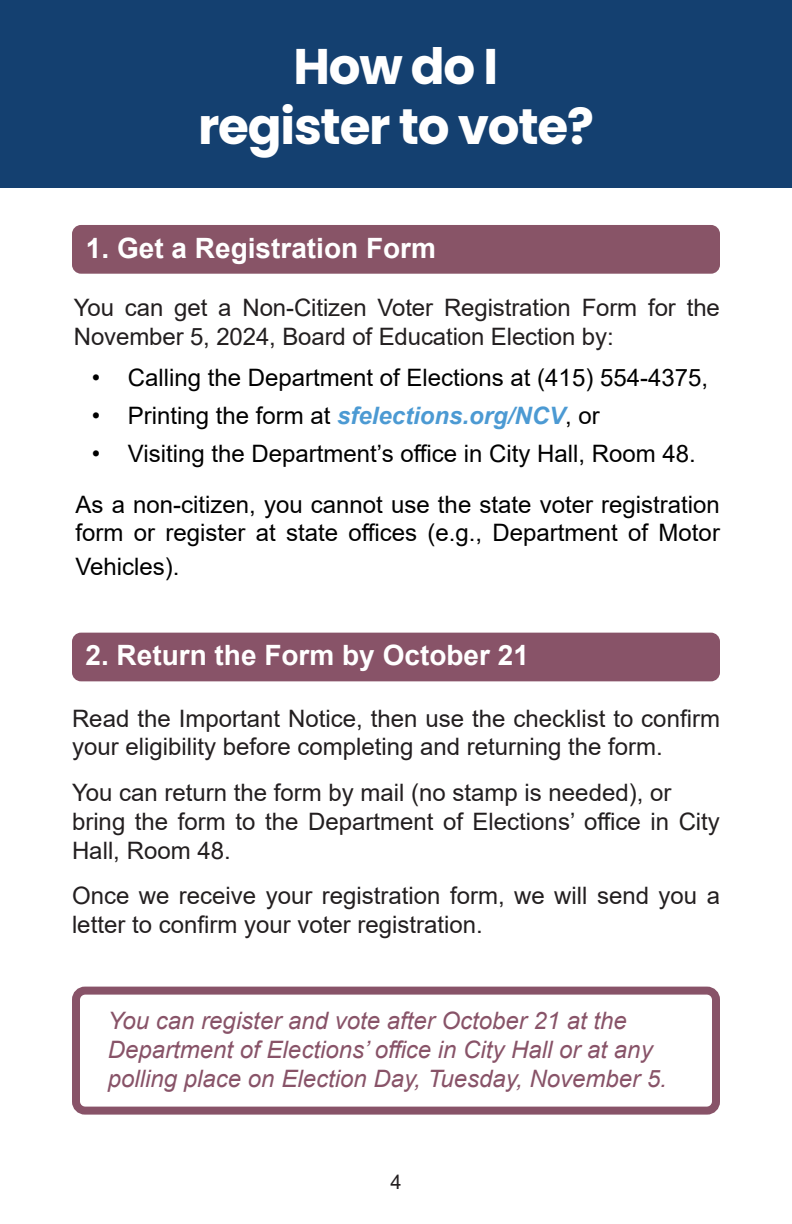
<style>
.page{position:relative;width:792px;height:1224px;background:#fff}
.page>*{position:absolute;margin:0;border:0;box-sizing:border-box;transform-origin:0 0}
.t1{font:700 50px/60px "Poppins";letter-spacing:-.025em;color:#fff;text-align:center}
.t2{font:700 28px "Arial";color:#fff}
.t3{font:24px/28.8px "Arial";color:#231f20}
.t4{font:24px/28.8px "Arial";color:#000}
.t5{font:italic 24px/28.8px "Arial";color:#885368}
.t6{font:20px "Arial";color:#231f20}
.s1{font-weight:700;font-style:italic;color:#4c9ad3}
</style>
<div class="page">
<div style="left:0;top:0;width:792px;height:187px;background:#144070"></div>
<div style="left:72px;top:225px;width:648px;height:49px;background:#885467;border-radius:9px"></div>
<div style="left:72px;top:633px;width:648px;height:48px;background:#885368;border-radius:9px"></div>
<div style="left:72px;top:987px;width:648px;height:128px;border:8px solid #885368;border-radius:9px"></div>
<p class="t1" style="left:198px;top:37px;width:397px">How do I register to vote?</p>
<p class="t2" style="left:86px;top:229px;width:352px">1. Get a Registration Form</p>
<p class="t3" style="left:74px;top:293px;width:648px">You can get a Non-Citizen Voter Registration Form for the<br>November 5, 2024, Board of Education Election by:</p>
<p class="t4" style="left:92px;top:363px;width:618px">• Calling the Department of Elections at (415) 554-4375,</p>
<p class="t4" style="left:92px;top:401px;width:510px">• Printing the form at <span class="s1">sfelections.org/NCV</span>, or</p>
<p class="t4" style="left:92px;top:439px;width:606px">• Visiting the Department’s office in City Hall, Room 48.</p>
<p class="t4" style="left:75px;top:490px;width:646px">As a non-citizen, you cannot use the state voter registration form or register at state offices (e.g., Department of Motor</p>
<p class="t4" style="left:75px;top:552px;width:106px">Vehicles).</p>
<p class="t2" style="left:86px;top:635px;width:445px">2. Return the Form by October 21</p>
<p class="t3" style="left:72px;top:704px;width:649px">Read the Important Notice, then use the checklist to confirm your eligibility before completing and returning the form.</p>
<p class="t3" style="left:72px;top:778px;width:601px">You can return the form by mail (no stamp is needed), or</p>
<p class="t3" style="left:72px;top:807px;width:649px">bring the form to the Department of Elections’ office in City<br>Hall, Room 48.</p>
<p class="t3" style="left:72px;top:881px;width:650px">Once we receive your registration form, we will send you a letter to confirm your voter registration.</p>
<p class="t5" style="left:108px;top:1007px;width:560px">You can register and vote after October 21 at the<br>Department of Elections’ office in City Hall or at any polling place on Election Day, Tuesday, November 5.</p>
<p class="t6" style="left:390px;top:1169px;width:13px">4</p>
</div>
